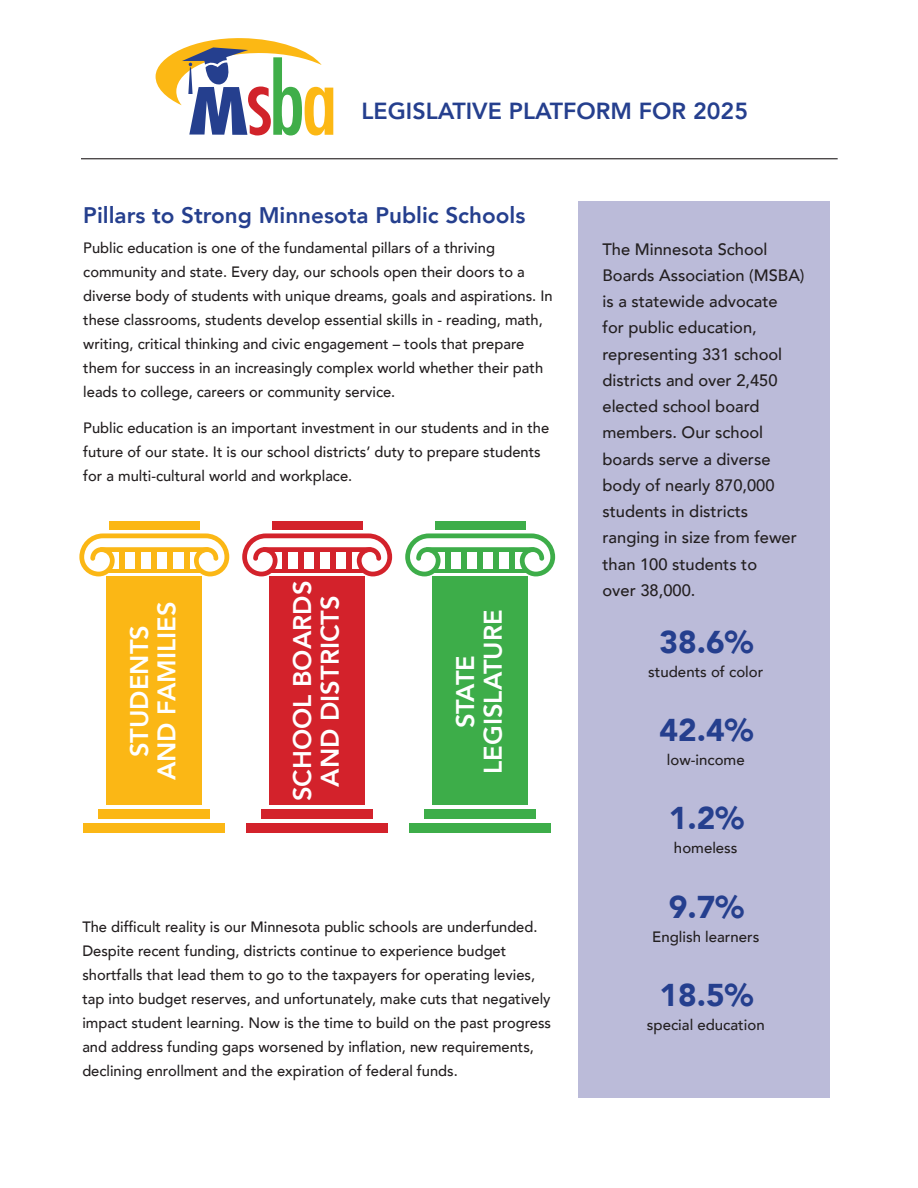
<style>
.page{position:relative;width:918px;height:1188px;background:#fff}
.page>*{position:absolute;margin:0;border:0;box-sizing:border-box;transform-origin:0 0}
.t1{font:900 31.5px "Avenir";color:#253f8e}
.t2{font:800 25.5px/27.6px "Avenir";color:#fff;text-align:center}
.t3{font:800 23.25px "Avenir";color:#253f8e}
.t4{font:800 22.5px "Avenir";color:#253f8e}
.t5{font:500 16.5px/26.2px "Avenir";color:#231f20}
.t6{font:500 15px/24px "Avenir";color:#231f20}
</style>
<div class="page">
<div style="left:579px;top:201px;width:251px;height:896px;background:#bbbbd9"></div>
<svg style="left:79px;top:533px;width:150px;height:43px"></svg>
<div style="left:109px;top:521px;width:91px;height:8px;background:#fbb715"></div>
<div style="left:98px;top:809px;width:112px;height:10px;background:#fbb715"></div>
<div style="left:84px;top:823px;width:141px;height:10px;background:#fbb715"></div>
<div style="left:99px;top:547px;width:111px;height:5px;background:#fbb715;border-radius:2px"></div>
<div style="left:107px;top:577px;width:95px;height:228px;background:#fbb715"></div>
<div style="left:119px;top:552px;width:6px;height:17px;background:#fbb715"></div>
<div style="left:135px;top:552px;width:6px;height:17px;background:#fbb715"></div>
<div style="left:151px;top:552px;width:6px;height:17px;background:#fbb715"></div>
<hr style="left:108px;top:569px;width:93px;height:3px;background:#fbb715">
<div style="left:168px;top:552px;width:5px;height:17px;background:#fbb715"></div>
<div style="left:184px;top:552px;width:5px;height:17px;background:#fbb715"></div>
<svg style="left:242px;top:533px;width:150px;height:43px"></svg>
<div style="left:272px;top:521px;width:91px;height:8px;background:#d3222b"></div>
<div style="left:261px;top:809px;width:112px;height:10px;background:#d3222b"></div>
<div style="left:246px;top:823px;width:142px;height:10px;background:#d3222b"></div>
<div style="left:262px;top:547px;width:110px;height:5px;background:#d3222b;border-radius:2px"></div>
<div style="left:270px;top:577px;width:95px;height:228px;background:#d3222b"></div>
<div style="left:282px;top:552px;width:6px;height:17px;background:#d3222b"></div>
<div style="left:298px;top:552px;width:6px;height:17px;background:#d3222b"></div>
<div style="left:314px;top:552px;width:6px;height:17px;background:#d3222b"></div>
<hr style="left:271px;top:569px;width:93px;height:3px;background:#d3222b">
<div style="left:330px;top:552px;width:6px;height:17px;background:#d3222b"></div>
<div style="left:347px;top:552px;width:5px;height:17px;background:#d3222b"></div>
<svg style="left:405px;top:533px;width:150px;height:43px"></svg>
<div style="left:435px;top:521px;width:91px;height:8px;background:#3dad49"></div>
<div style="left:424px;top:809px;width:112px;height:10px;background:#3dad49"></div>
<div style="left:409px;top:823px;width:142px;height:10px;background:#3dad49"></div>
<div style="left:425px;top:547px;width:110px;height:5px;background:#3dad49;border-radius:2px"></div>
<div style="left:433px;top:577px;width:95px;height:228px;background:#3dad49"></div>
<div style="left:445px;top:552px;width:6px;height:17px;background:#3dad49"></div>
<div style="left:461px;top:552px;width:6px;height:17px;background:#3dad49"></div>
<div style="left:477px;top:552px;width:6px;height:17px;background:#3dad49"></div>
<hr style="left:434px;top:569px;width:93px;height:3px;background:#3dad49">
<div style="left:493px;top:552px;width:6px;height:17px;background:#3dad49"></div>
<div style="left:510px;top:552px;width:5px;height:17px;background:#3dad49"></div>
<hr style="left:81px;top:158px;width:757px;height:1px;background:#231f20">
<svg style="left:156px;top:38px;width:177px;height:97px"></svg>
<p class="t3" style="left:362px;top:96px;width:388px">LEGISLATIVE PLATFORM FOR 2025</p>
<p class="t4" style="left:83px;top:201px;width:444px">Pillars to Strong Minnesota Public Schools</p>
<p class="t6" style="left:83px;top:237px;width:471px">Public education is one of the fundamental pillars of a thriving community and state. Every day, our schools open their doors to a diverse body of students with unique dreams, goals and aspirations. In these classrooms, students develop essential skills in - reading, math, writing, critical thinking and civic engagement – tools that prepare them for success in an increasingly complex world whether their path leads to college, careers or community service.</p>
<p class="t6" style="left:83px;top:417px;width:467px">Public education is an important investment in our students and in the future of our state. It is our school districts’ duty to prepare students for a multi-cultural world and workplace.</p>
<p class="t2" style="left:126px;top:780px;width:180px;rotate:-90deg">STUDENTS<br>AND FAMILIES</p>
<p class="t2" style="left:289px;top:801px;width:222px;rotate:-90deg">SCHOOL BOARDS<br>AND DISTRICTS</p>
<p class="t2" style="left:452px;top:774px;width:166px;rotate:-90deg">STATE<br>LEGISLATURE</p>
<p class="t6" style="left:82px;top:915px;width:470px">The difficult reality is our Minnesota public schools are underfunded.<br>Despite recent funding, districts continue to experience budget shortfalls that lead them to go to the taxpayers for operating levies, tap into budget reserves, and unfortunately, make cuts that negatively impact student learning. Now is the time to build on the past progress and address funding gaps worsened by inflation, new requirements, declining enrollment and the expiration of federal funds.</p>
<p class="t5" style="left:603px;top:236px;width:204px">The Minnesota School<br>Boards Association (MSBA) is a statewide advocate<br>for public education, representing 331 school districts and over 2,450 elected school board members. Our school boards serve a diverse body of nearly 870,000 students in districts ranging in size from fewer than 100 students to<br>over 38,000.</p>
<p class="t1" style="left:660px;top:621px;width:95px">38.6%</p>
<p class="t6" style="left:648px;top:660px;width:117px">students of color</p>
<p class="t1" style="left:660px;top:709px;width:95px">42.4%</p>
<p class="t6" style="left:667px;top:748px;width:79px">low-income</p>
<p class="t1" style="left:669px;top:798px;width:77px">1.2%</p>
<p class="t6" style="left:674px;top:836px;width:65px">homeless</p>
<p class="t1" style="left:669px;top:886px;width:77px">9.7%</p>
<p class="t6" style="left:652px;top:925px;width:109px">English learners</p>
<p class="t1" style="left:660px;top:974px;width:95px">18.5%</p>
<p class="t6" style="left:647px;top:1013px;width:119px">special education</p>
</div>
